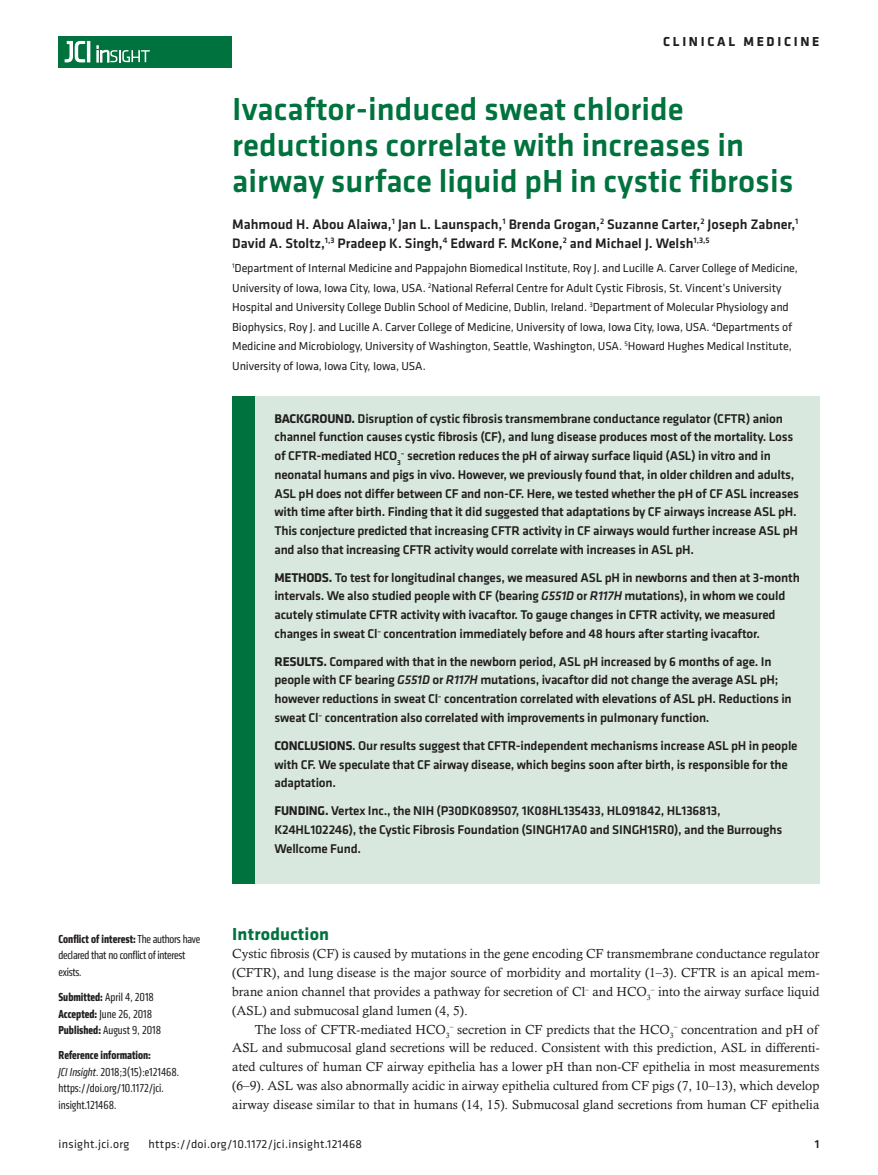
<style>
.page{position:relative;width:878px;height:1175px;background:#fff}
.page>*{position:absolute;margin:0;border:0;box-sizing:border-box;transform-origin:0 0}
.t1{font:500 33px/36px "Klavika Basic";color:#00723e}
.t2{font:700 18px "Klavika";letter-spacing:.01em;color:#00723e}
.t3{font:500 14.25px/19.5px "Klavika Basic";color:#231f20}
.t4{font:700 13.5px "Klavika Basic";letter-spacing:.2em;color:#231f20}
.t5{font:500 13.2px/18.8px "Klavika Basic";letter-spacing:-.015em;color:#231f20}
.t6{font:13.2px/18.8px "Calisto MT Std";color:#231f20;text-align:justify}
.t7{font:12px/19.5px "Klavika";letter-spacing:-.01em;color:#231f20}
.t8{font:condensed 12px/16.5px "Klavika";color:#231f20}
.t9{font:condensed 12px/16.5px "Klavika";letter-spacing:-.02em;color:#231f20}
.t10{font:12px "Klavika Basic";letter-spacing:.025em;color:#231f20}
.t11{font:500 12px "Klavika Basic";color:#231f20}
.s1{font-weight:700}
.s2{font-style:italic}
</style>
<div class="page">
<div style="left:59px;top:36px;width:173px;height:31px;background:#00723e"></div>
<hr style="left:87px;top:41px;width:3px;height:21px;background:#fff">
<svg style="left:64px;top:41px;width:21px;height:22px"></svg>
<svg style="left:97px;top:46px;width:53px;height:16px"></svg>
<div style="left:232px;top:396px;width:587px;height:487px;background:#d8e8df"></div>
<div style="left:232px;top:396px;width:22px;height:487px;background:#00723e"></div>
<p class="t4" style="left:663px;top:32px;width:158px">CLINICAL MEDICINE</p>
<h1 class="t1" style="left:232px;top:91px;width:562px">Ivacaftor-induced sweat chloride reductions correlate with increases in airway surface liquid pH in cystic fibrosis</h1>
<p class="t3" style="left:232px;top:214px;width:567px">Mahmoud H. Abou Alaiwa,<sup>1</sup> Jan L. Launspach,<sup>1</sup> Brenda Grogan,<sup>2</sup> Suzanne Carter,<sup>2</sup> Joseph Zabner,<sup>1<br></sup>David A. Stoltz,<sup>1,3</sup> Pradeep K. Singh,<sup>4</sup> Edward F. McKone,<sup>2</sup> and Michael J. Welsh<sup>1,3,5</sup></p>
<p class="t7" style="left:232px;top:258px;width:567px"><sup>1</sup>Department of Internal Medicine and Pappajohn Biomedical Institute, Roy J. and Lucille A. Carver College of Medicine, University of Iowa, Iowa City, Iowa, USA. <sup>2</sup>National Referral Centre for Adult Cystic Fibrosis, St. Vincent’s University Hospital and University College Dublin School of Medicine, Dublin, Ireland. <sup>3</sup>Department of Molecular Physiology and Biophysics, Roy J. and Lucille A. Carver College of Medicine, University of Iowa, Iowa City, Iowa, USA. <sup>4</sup>Departments of Medicine and Microbiology, University of Washington, Seattle, Washington, USA. <sup>5</sup>Howard Hughes Medical Institute, University of Iowa, Iowa City, Iowa, USA.</p>
<p class="t9" style="left:59px;top:930px;width:143px"><span class="s1">Conflict of interest:</span> The authors have declared that no conflict of interest exists.</p>
<p class="t8" style="left:59px;top:988px;width:104px"><span class="s1">Submitted:</span> April 4, 2018<br><span class="s1">Accepted:</span> June 26, 2018<br><span class="s1">Published:</span> August 9, 2018</p>
<p class="t8" style="left:59px;top:1046px;width:122px"><span class="s1">Reference information:<br></span><span class="s2">JCI Insight</span>. 2018;3(15):e121468. https://doi.org/10.1172/jci. insight.121468.</p>
<p class="t5" style="left:274px;top:408px;width:526px"><span class="s1">BACKGROUND.</span> Disruption of cystic fibrosis transmembrane conductance regulator (CFTR) anion channel function causes cystic fibrosis (CF), and lung disease produces most of the mortality. Loss of CFTR-mediated HCO<sub>3</sub><sup>–</sup> secretion reduces the pH of airway surface liquid (ASL) in vitro and in neonatal humans and pigs in vivo. However, we previously found that, in older children and adults, ASL pH does not differ between CF and non-CF. Here, we tested whether the pH of CF ASL increases with time after birth. Finding that it did suggested that adaptations by CF airways increase ASL pH.<br>This conjecture predicted that increasing CFTR activity in CF airways would further increase ASL pH and also that increasing CFTR activity would correlate with increases in ASL pH.</p>
<p class="t5" style="left:274px;top:567px;width:527px"><span class="s1">METHODS.</span> To test for longitudinal changes, we measured ASL pH in newborns and then at 3-month intervals. We also studied people with CF (bearing <span class="s2">G551D</span> or <span class="s2">R117H</span> mutations), in whom we could acutely stimulate CFTR activity with ivacaftor. To gauge changes in CFTR activity, we measured changes in sweat Cl<sup>–</sup> concentration immediately before and 48 hours after starting ivacaftor.</p>
<p class="t5" style="left:274px;top:651px;width:519px"><span class="s1">RESULTS.</span> Compared with that in the newborn period, ASL pH increased by 6 months of age. In people with CF bearing <span class="s2">G551D</span> or <span class="s2">R117H</span> mutations, ivacaftor did not change the average ASL pH; however reductions in sweat Cl<sup>–</sup> concentration correlated with elevations of ASL pH. Reductions in sweat Cl<sup>–</sup> concentration also correlated with improvements in pulmonary function.</p>
<p class="t5" style="left:274px;top:735px;width:524px"><span class="s1">CONCLUSIONS</span>. Our results suggest that CFTR-independent mechanisms increase ASL pH in people with CF. We speculate that CF airway disease, which begins soon after birth, is responsible for the adaptation.</p>
<p class="t5" style="left:274px;top:801px;width:509px"><span class="s1">FUNDING.</span> Vertex Inc., the NIH (P30DK089507, 1K08HL135433, HL091842, HL136813,<br>K24HL102246), the Cystic Fibrosis Foundation (SINGH17A0 and SINGH15R0), and the Burroughs<br>Wellcome Fund.</p>
<h2 class="t2" style="left:232px;top:920px;width:98px">Introduction</h2>
<p class="t6" style="left:232px;top:944px;width:588px">Cystic fibrosis (CF) is caused by mutations in the gene encoding CF transmembrane conductance regulator (CFTR), and lung disease is the major source of morbidity and mortality (1–3). CFTR is an apical mem&shy;brane anion channel that provides a pathway for secretion of Cl<sup>–</sup> and HCO<sub>3</sub><sup>–</sup> into the airway surface liquid (ASL) and submucosal gland lumen (4, 5).</p>
<p class="t6" style="left:232px;top:1019px;width:588px;text-indent:22px">The loss of CFTR-mediated HCO<sub>3</sub><sup>–</sup> secretion in CF predicts that the HCO<sub>3</sub><sup>–</sup> concentration and pH of ASL and submucosal gland secretions will be reduced. Consistent with this prediction, ASL in differenti&shy;ated cultures of human CF airway epithelia has a lower pH than non-CF epithelia in most measurements (6–9). ASL was also abnormally acidic in airway epithelia cultured from CF pigs (7, 10–13), which develop airway disease similar to that in humans (14, 15). Submucosal gland secretions from human CF epithelia</p>
<p class="t10" style="left:58px;top:1135px;width:72px">insight.jci.org</p>
<p class="t10" style="left:148px;top:1135px;width:215px">https://doi.org/10.1172/jci.insight.121468</p>
<p class="t11" style="left:814px;top:1135px;width:6px">1</p>
</div>
